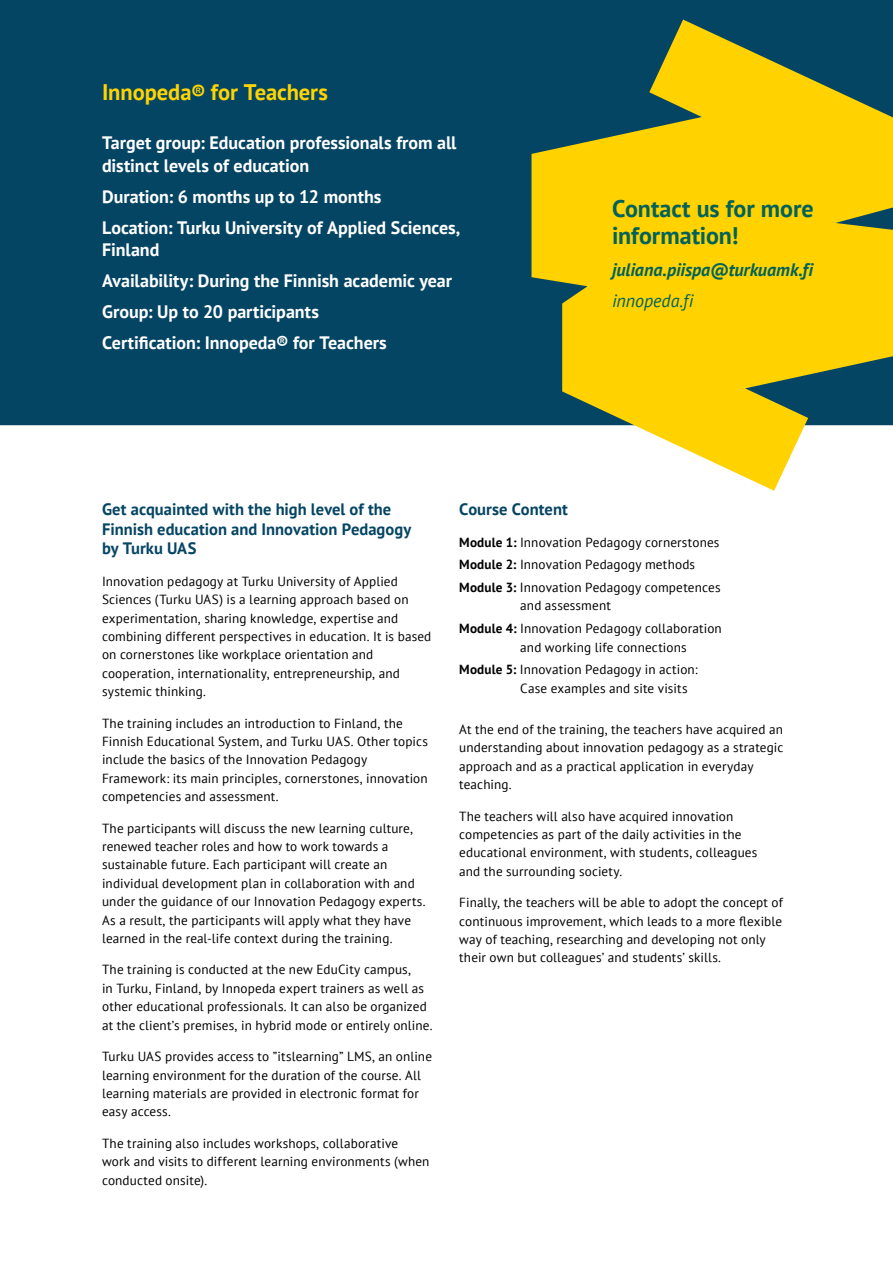
<style>
.page{position:relative;width:893px;height:1263px;background:#fff}
.page>*{position:absolute;margin:0;border:0;box-sizing:border-box;transform-origin:0 0}
.OTSIKKO_16__vihreä{font:700 24px/27px "PT Sans";color:#02625b}
.Nostoteksti__keltain{font:700 22.5px "PT Sans";letter-spacing:-.005em;color:#ffd400}
.Nostoteksti__keltain-2{font:700 18px/22.5px "PT Sans";color:#fff}
.OTSIKKO_16__vihreä-2{font:italic 700 18px "PT Sans";color:#02625b}
.OTSIKKO_16__vihreä-3{font:italic 18px "PT Sans";color:#02625b}
.VÄLIOTSIKKO_11__vihr{font:700 16.5px/19.5px "PT Sans";color:#054564}
.VÄLIOTSIKKO_11__sini{font:700 16.5px "PT Sans";color:#054564}
.LEIPÄTEKSTI__musta{font:13.2px/18.5px "PT Sans";letter-spacing:.01em;color:#000}
.s1{font-size:21px}
.s2{font-weight:700}
</style>
<div class="page">
<div style="left:0;top:0;width:893px;height:425px;background:#054564"></div>
<svg style="left:531px;top:20px;width:362px;height:471px;background:#c3b532"></svg>
<p class="Nostoteksti__keltain" style="left:102px;top:77px;width:227px">Innopeda<span class="s1">®</span> for Teachers</p>
<p class="Nostoteksti__keltain-2" style="left:102px;top:131px;width:356px">Target group: Education professionals from all distinct levels of education</p>
<p class="Nostoteksti__keltain-2" style="left:102px;top:185px;width:281px">Duration: 6 months up to 12 months</p>
<p class="Nostoteksti__keltain-2" style="left:102px;top:216px;width:360px">Location: Turku University of Applied Sciences,<br>Finland</p>
<p class="Nostoteksti__keltain-2" style="left:102px;top:269px;width:352px">Availability: During the Finnish academic year</p>
<p class="Nostoteksti__keltain-2" style="left:102px;top:300px;width:218px">Group: Up to 20 participants</p>
<p class="Nostoteksti__keltain-2" style="left:102px;top:331px;width:286px">Certification: Innopeda® for Teachers</p>
<p class="OTSIKKO_16__vihreä" style="left:612px;top:195px;width:203px">Contact us for more information!</p>
<p class="OTSIKKO_16__vihreä-2" style="left:612px;top:257px;width:203px">juliana.piispa@turkuamk.fi</p>
<p class="OTSIKKO_16__vihreä-3" style="left:612px;top:289px;width:83px">innopeda.fi</p>
<p class="VÄLIOTSIKKO_11__vihr" style="left:102px;top:500px;width:311px">Get acquainted with the high level of the<br>Finnish education and Innovation Pedagogy by Turku UAS</p>
<p class="LEIPÄTEKSTI__musta" style="left:102px;top:571px;width:331px">Innovation pedagogy at Turku University of Applied Sciences (Turku UAS) is a learning approach based on experimentation, sharing knowledge, expertise and combining different perspectives in education. It is based on cornerstones like workplace orientation and cooperation, internationality, entrepreneurship, and systemic thinking.</p>
<p class="LEIPÄTEKSTI__musta" style="left:102px;top:713px;width:327px">The training includes an introduction to Finland, the Finnish Educational System, and Turku UAS. Other topics include the basics of the Innovation Pedagogy Framework: its main principles, cornerstones, innovation competencies and assessment.</p>
<p class="LEIPÄTEKSTI__musta" style="left:102px;top:818px;width:325px">The participants will discuss the new learning culture, renewed teacher roles and how to work towards a sustainable future. Each participant will create an individual development plan in collaboration with and under the guidance of our Innovation Pedagogy experts.<br>As a result, the participants will apply what they have learned in the real-life context during the training.</p>
<p class="LEIPÄTEKSTI__musta" style="left:102px;top:960px;width:332px">The training is conducted at the new EduCity campus,<br>in Turku, Finland, by Innopeda expert trainers as well as other educational professionals. It can also be organized at the client’s premises, in hybrid mode or entirely online.</p>
<p class="LEIPÄTEKSTI__musta" style="left:102px;top:1047px;width:331px">Turku UAS provides access to ”itslearning” LMS, an online learning environment for the duration of the course. All learning materials are provided in electronic format for easy access.</p>
<p class="LEIPÄTEKSTI__musta" style="left:102px;top:1133px;width:329px">The training also includes workshops, collaborative work and visits to different learning environments (when conducted onsite).</p>
<p class="VÄLIOTSIKKO_11__sini" style="left:459px;top:499px;width:110px">Course Content</p>
<p class="LEIPÄTEKSTI__musta" style="left:459px;top:532px;width:262px"><span class="s2">Module 1:</span> Innovation Pedagogy cornerstones</p>
<p class="LEIPÄTEKSTI__musta" style="left:459px;top:555px;width:237px"><span class="s2">Module 2:</span> Innovation Pedagogy methods</p>
<p class="LEIPÄTEKSTI__musta" style="left:520px;top:578px;width:202px;text-indent:-61px"><span class="s2">Module 3:</span> Innovation Pedagogy competences and assessment</p>
<p class="LEIPÄTEKSTI__musta" style="left:520px;top:619px;width:203px;text-indent:-61px"><span class="s2">Module 4:</span> Innovation Pedagogy collaboration and working life connections</p>
<p class="LEIPÄTEKSTI__musta" style="left:520px;top:660px;width:179px;text-indent:-61px"><span class="s2">Module 5:</span> Innovation Pedagogy in action:<br>Case examples and site visits</p>
<p class="LEIPÄTEKSTI__musta" style="left:459px;top:720px;width:326px">At the end of the training, the teachers have acquired an understanding about innovation pedagogy as a strategic approach and as a practical application in everyday teaching.</p>
<p class="LEIPÄTEKSTI__musta" style="left:459px;top:806px;width:300px">The teachers will also have acquired innovation competencies as part of the daily activities in the educational environment, with students, colleagues and the surrounding society.</p>
<p class="LEIPÄTEKSTI__musta" style="left:459px;top:893px;width:325px">Finally, the teachers will be able to adopt the concept of continuous improvement, which leads to a more flexible way of teaching, researching and developing not only their own but colleagues’ and students’ skills.</p>
</div>
